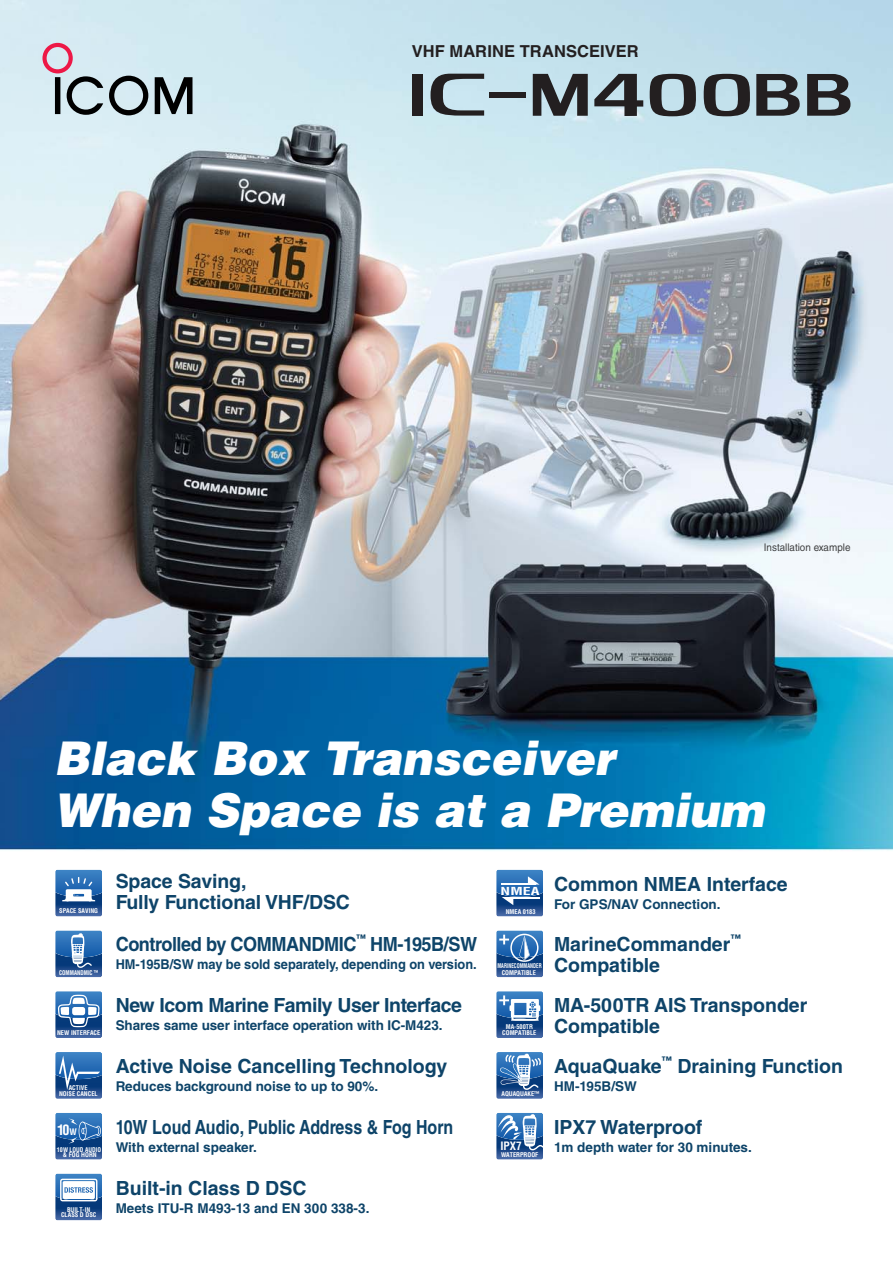
<style>
.page{position:relative;width:893px;height:1263px;background:#fff}
.page>*{position:absolute;margin:0;border:0;box-sizing:border-box;transform-origin:0 0}
.t1{font:italic 900 46.5px/52.5px "Helvetica LT Std";color:#fff}
.t2{font:700 19.5px "Helvetica LT Std";color:#0e4469}
.t3{font:700 19.5px "Helvetica LT Std";color:#0e4469;scale:.82 1}
.t4{font:700 19.5px "Helvetica LT Std";letter-spacing:-.02em;color:#0e4469}
.t5{font:700 19.5px "Helvetica LT Std";letter-spacing:-.025em;color:#0e4469;scale:.93 1}
.t6{font:700 19.5px "Helvetica LT Std";color:#0e4469;scale:.93 1}
.t7{font:700 16.5px "Helvetica LT Std";color:#231f20}
.t8{font:700 condensed 14.1px "Helvetica LT Std";color:#fff}
.t9{font:700 13.5px "Helvetica LT Std";letter-spacing:-.005em;color:#0e4469}
.t10{font:700 13.5px "Helvetica LT Std";letter-spacing:-.005em;color:#0e4469;scale:.95 1}
.t11{font:700 condensed 11.25px "Helvetica LT Std";color:#fff}
.t12{font:700 condensed 10.8px "Helvetica LT Std";color:#fff;scale:1.47 1}
.t13{font:10.5px "Helvetica LT Std";color:#404041;scale:.94 1}
.t14{font:700 10.5px "Helvetica LT Std";color:#0e4469}
.t15{font:700 10.5px "Helvetica LT Std";color:#0e4469;scale:.93 1}
.t16{font:700 condensed 6.3px "Helvetica LT Std";color:#fff}
.t17{font:700 condensed 6.3px/6.3px "Helvetica LT Std";color:#fff;text-align:center;scale:.78 1}
.t18{font:700 condensed 6.3px "Helvetica LT Std";color:#fff;scale:.95 1}
.t19{font:700 condensed 6.3px "Helvetica LT Std";color:#fff;scale:.86 1}
.s1{font-size:8.85px}
</style>
<div class="page">
<img style="left:0;top:0;width:893px;height:1221px">
<svg style="left:155px;top:77px;width:37px;height:37px"></svg>
<svg style="left:109px;top:76px;width:39px;height:39px;background:#879499"></svg>
<svg style="left:42px;top:43px;width:61px;height:72px;background:#b8b7c0"></svg>
<div style="left:412px;top:74px;width:11px;height:42px;background:#231f20"></div>
<svg style="left:430px;top:74px;width:54px;height:42px;background:#8a9aa1"></svg>
<div style="left:489px;top:92px;width:36px;height:6px;background:#231f20"></div>
<svg style="left:533px;top:74px;width:55px;height:42px;background:#575e62"></svg>
<svg style="left:594px;top:74px;width:49px;height:42px;background:#758187"></svg>
<svg style="left:650px;top:74px;width:47px;height:42px;background:#69747a"></svg>
<svg style="left:704px;top:74px;width:96px;height:42px;background:#667076"></svg>
<svg style="left:807px;top:74px;width:43px;height:42px;background:#555d62"></svg>
<svg style="left:55px;top:930px;width:47px;height:47px;background:#4375af"></svg>
<svg style="left:496px;top:991px;width:47px;height:47px;background:#527fb4"></svg>
<svg style="left:55px;top:1052px;width:49px;height:47px;background:#4375af"></svg>
<svg style="left:496px;top:930px;width:47px;height:47px;background:#4072ad"></svg>
<svg style="left:55px;top:1113px;width:49px;height:47px;background:#3b6fab"></svg>
<svg style="left:496px;top:870px;width:47px;height:47px;background:#3f72ae"></svg>
<svg style="left:55px;top:991px;width:47px;height:47px;background:#5480b4"></svg>
<div style="left:72px;top:1007px;width:13px;height:8px;background:#fff;border-radius:3px"></div>
<svg style="left:55px;top:870px;width:49px;height:47px"></svg>
<svg style="left:496px;top:1052px;width:47px;height:47px;background:#4f7db4"></svg>
<svg style="left:55px;top:1174px;width:49px;height:46px"></svg>
<svg style="left:496px;top:1113px;width:47px;height:47px;background:#5380b4"></svg>
<p class="t7" style="left:412px;top:45px;width:228px">VHF MARINE TRANSCEIVER</p>
<p class="t13" style="left:764px;top:543px;width:94px">Installation example</p>
<h1 class="t1" style="left:54px;top:737px;width:712px">Black Box Transceiver<br>When Space is at a Premium</h1>
<p class="t16" style="left:59px;top:908px;width:41px">SPACE SAVING</p>
<p class="t2" style="left:116px;top:874px;width:132px">Space Saving,</p>
<p class="t2" style="left:116px;top:895px;width:236px">Fully Functional VHF/DSC</p>
<p class="t12" style="left:501px;top:885px;width:28px">NMEA</p>
<p class="t16" style="left:506px;top:908px;width:31px">NMEA 0183</p>
<p class="t2" style="left:554px;top:877px;width:235px">Common NMEA Interface</p>
<p class="t9" style="left:554px;top:899px;width:168px">For GPS/NAV Connection.</p>
<p class="t19" style="left:59px;top:969px;width:47px">COMMANDMIC ™</p>
<p class="t15" style="left:356px;top:935px;width:12px">™</p>
<p class="t5" style="left:116px;top:938px;width:260px">Controlled by COMMANDMIC</p>
<p class="t6" style="left:370px;top:938px;width:117px">HM-195B/SW</p>
<p class="t10" style="left:116px;top:960px;width:381px">HM-195B/SW may be sold separately, depending on version.</p>
<p class="t14" style="left:730px;top:935px;width:12px">™</p>
<p class="t2" style="left:554px;top:938px;width:178px">MarineCommander</p>
<p class="t17" style="left:497px;top:963px;width:58px">MARINECOMMANDER<br>COMPATIBLE</p>
<p class="t2" style="left:554px;top:959px;width:107px">Compatible</p>
<p class="t16" style="left:57px;top:1029px;width:45px">NEW INTERFACE</p>
<p class="t4" style="left:116px;top:998px;width:348px">New Icom Marine Family User Interface</p>
<p class="t9" style="left:116px;top:1021px;width:328px">Shares same user interface operation with IC-M423.</p>
<p class="t2" style="left:554px;top:998px;width:255px">MA-500TR AIS Transponder</p>
<p class="t16" style="left:506px;top:1023px;width:29px">MA-500TR</p>
<p class="t2" style="left:554px;top:1019px;width:107px">Compatible</p>
<p class="t16" style="left:502px;top:1029px;width:36px">COMPATIBLE</p>
<p class="t16" style="left:69px;top:1084px;width:20px">ACTIVE</p>
<p class="t16" style="left:59px;top:1090px;width:40px">NOISE CANCEL</p>
<p class="t2" style="left:116px;top:1059px;width:333px">Active Noise Cancelling Technology</p>
<p class="t9" style="left:116px;top:1081px;width:264px">Reduces background noise to up to 90%.</p>
<p class="t14" style="left:662px;top:1057px;width:12px">™</p>
<p class="t2" style="left:554px;top:1059px;width:109px">AquaQuake</p>
<p class="t2" style="left:677px;top:1059px;width:167px">Draining Function</p>
<p class="t16" style="left:501px;top:1090px;width:137px">AQUAQUAKE™ <sup>HM-195B/SW</sup></p>
<p class="t8" style="left:57px;top:1122px;width:21px">10<span class="s1">W</span></p>
<p class="t18" style="left:57px;top:1146px;width:48px">10W LOUD AUDIO</p>
<p class="t16" style="left:63px;top:1151px;width:35px">&amp; FOG HORN</p>
<p class="t3" style="left:116px;top:1120px;width:413px">10W Loud Audio, Public Address &amp; Fog Horn</p>
<p class="t9" style="left:116px;top:1142px;width:143px">With external speaker.</p>
<p class="t11" style="left:500px;top:1139px;width:23px">IPX7</p>
<p class="t16" style="left:501px;top:1151px;width:39px">WATERPROOF</p>
<p class="t2" style="left:554px;top:1120px;width:150px">IPX7 Waterproof</p>
<p class="t9" style="left:554px;top:1142px;width:199px">1m depth water for 30 minutes.</p>
<p class="t2" style="left:116px;top:1181px;width:192px">Built-in Class D DSC</p>
<p class="t16" style="left:67px;top:1206px;width:25px">BUILT-IN</p>
<p class="t9" style="left:116px;top:1203px;width:255px">Meets ITU-R M493-13 and EN 300 338-3.</p>
<p class="t16" style="left:61px;top:1212px;width:37px">CLASS D DSC</p>
</div>
